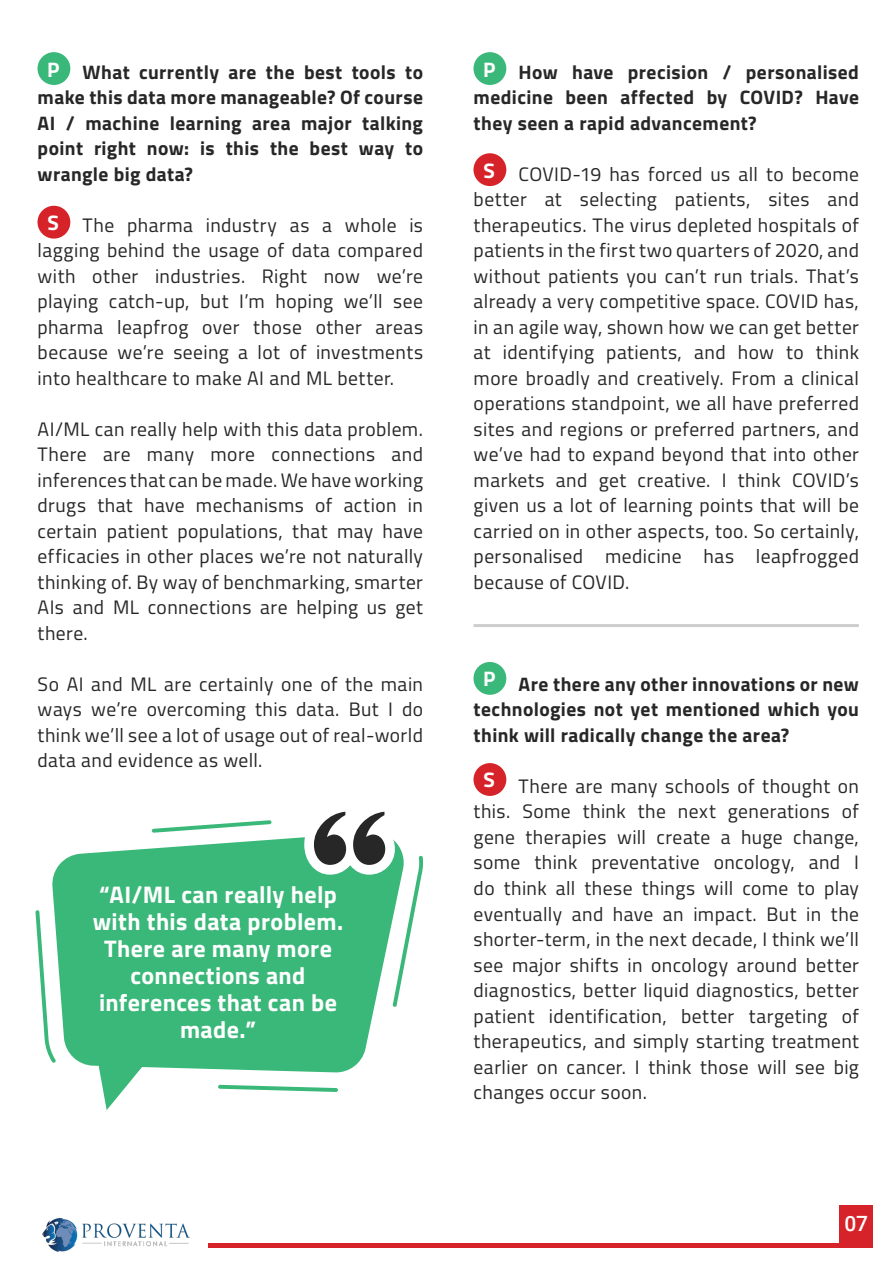
<style>
.page{position:relative;width:893px;height:1263px;background:#fff}
.page>*{position:absolute;margin:0;border:0;box-sizing:border-box;transform-origin:0 0}
.t1{font:700 24px/27px "Cairo";letter-spacing:.015em;color:#fff;text-align:center}
.t2{font:700 21px "Cairo";color:#fff}
.t3{font:500 21px "Roboto";color:#fff}
.t4{font:19.5px/25.5px "Cairo";letter-spacing:.02em;color:#272727;text-align:justify}
.t5{font:700 19.5px/25.5px "Cairo";letter-spacing:.02em;color:#272727;text-align:justify}
</style>
<div class="page">
<div style="left:37px;top:52px;width:33px;height:33px;background:#3ab879;border-radius:50%"></div>
<div style="left:473px;top:52px;width:33px;height:33px;background:#3ab879;border-radius:50%"></div>
<div style="left:473px;top:662px;width:33px;height:33px;background:#3ab879;border-radius:50%"></div>
<div style="left:37px;top:206px;width:33px;height:33px;background:#d62329;border-radius:50%"></div>
<div style="left:473px;top:153px;width:33px;height:33px;background:#d62329;border-radius:50%"></div>
<div style="left:473px;top:763px;width:33px;height:33px;background:#d62329;border-radius:50%"></div>
<svg style="left:35px;top:820px;width:388px;height:272px"></svg>
<svg style="left:52px;top:832px;width:353px;height:241px;background:#55c18b"></svg>
<svg style="left:96px;top:1048px;width:61px;height:62px"></svg>
<svg style="left:304px;top:811px;width:91px;height:64px"></svg>
<hr style="left:473px;top:624px;width:386px;height:3px;background:#000">
<hr style="left:208px;top:1244px;width:664px;height:4px;background:#d62329">
<img style="left:43px;top:1218px;width:147px;height:33px">
<div style="left:839px;top:1205px;width:33px;height:41px;background:#d62329"></div>
<p class="t2" style="left:47px;top:52px;width:14px">P</p>
<p class="t2" style="left:483px;top:52px;width:14px">P</p>
<p class="t5" style="left:474px;top:59px;width:387px;text-indent:45px">How have precision / personalised medicine been affected by COVID? Have they seen a rapid advancement?</p>
<p class="t4" style="left:474px;top:161px;width:387px;text-indent:45px">COVID-19 has forced us all to become better at selecting patients, sites and therapeutics. The virus depleted hospitals of patients in the first two quarters of 2020, and without patients you can’t run trials. That’s already a very competitive space. COVID has, in an agile way, shown how we can get better at identifying patients, and how to think more broadly and creatively. From a clinical operations standpoint, we all have preferred sites and regions or preferred partners, and we’ve had to expand beyond that into other markets and get creative. I think COVID’s given us a lot of learning points that will be carried on in other aspects, too. So certainly, personalised medicine has leapfrogged because of COVID.</p>
<p class="t5" style="left:38px;top:59px;width:387px;text-indent:45px">What currently are the best tools to make this data more manageable? Of course AI / machine learning area major talking point right now: is this the best way to wrangle big data?</p>
<p class="t4" style="left:38px;top:212px;width:387px;text-indent:45px">The pharma industry as a whole is lagging behind the usage of data compared with other industries. Right now we’re playing catch-up, but I’m hoping we’ll see pharma leapfrog over those other areas because we’re seeing a lot of investments into healthcare to make AI and ML better.</p>
<p class="t4" style="left:38px;top:416px;width:387px">AI/ML can really help with this data problem.<br>There are many more connections and inferences that can be made. We have working drugs that have mechanisms of action in certain patient populations, that may have efficacies in other places we’re not naturally thinking of. By way of benchmarking, smarter AIs and ML connections are helping us get there.</p>
<p class="t4" style="left:38px;top:671px;width:387px">So AI and ML are certainly one of the main ways we’re overcoming this data. But I do think we’ll see a lot of usage out of real-world data and evidence as well.</p>
<p class="t2" style="left:483px;top:153px;width:13px">S</p>
<p class="t2" style="left:48px;top:206px;width:13px">S</p>
<p class="t2" style="left:483px;top:662px;width:14px">P</p>
<p class="t5" style="left:474px;top:671px;width:387px;text-indent:45px">Are there any other innovations or new technologies not yet mentioned which you think will radically change the area?</p>
<p class="t4" style="left:474px;top:773px;width:387px;text-indent:45px">There are many schools of thought on this. Some think the next generations of gene therapies will create a huge change, some think preventative oncology, and I do think all these things will come to play eventually and have an impact. But in the shorter-term, in the next decade, I think we’ll see major shifts in oncology around better diagnostics, better liquid diagnostics, better patient identification, better targeting of therapeutics, and simply starting treatment earlier on cancer. I think those will see big changes occur soon.</p>
<p class="t2" style="left:483px;top:763px;width:13px">S</p>
<p class="t1" style="left:93px;top:881px;width:252px">“AI/ML can really help with this data problem.<br>There are many more connections and inferences that can be made.”</p>
<p class="t3" style="left:844px;top:1209px;width:25px">07</p>
</div>
